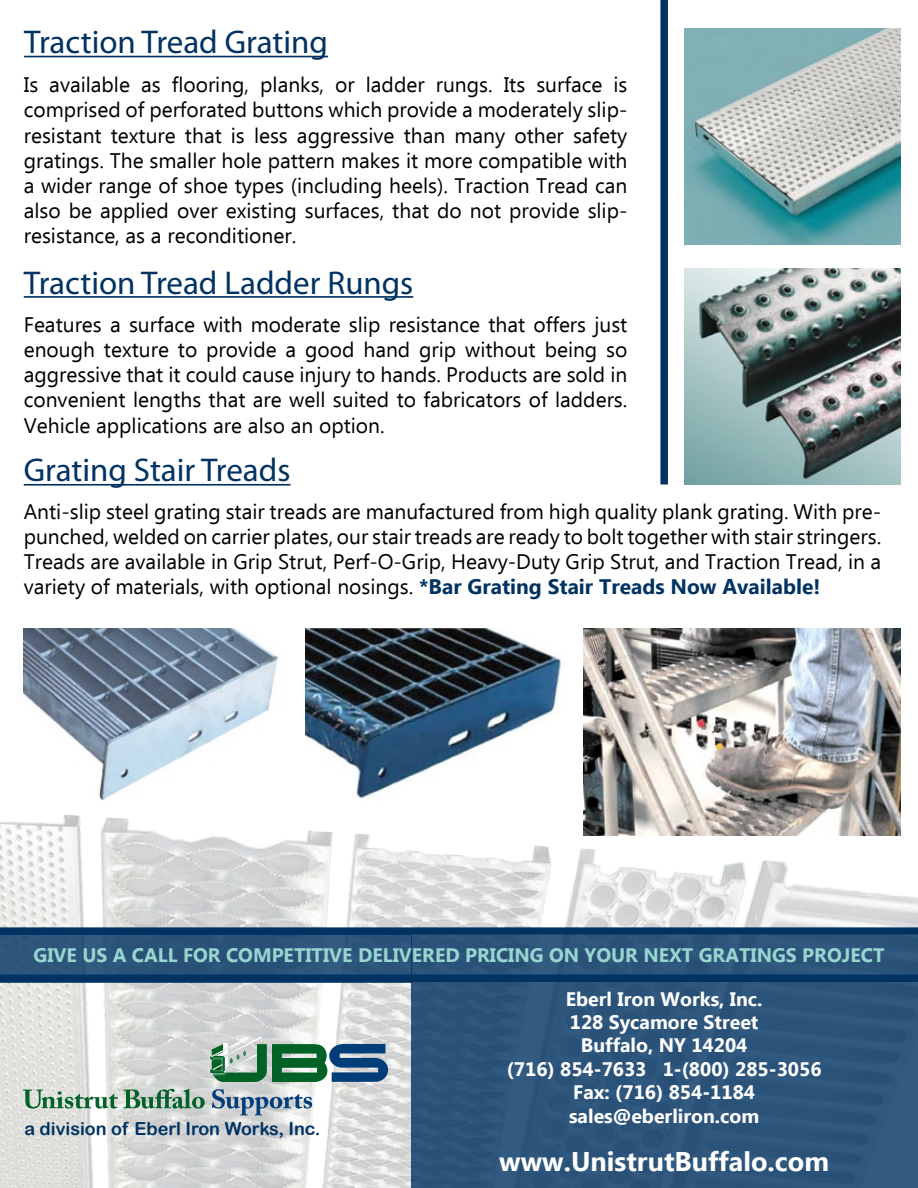
<style>
.page{position:relative;width:918px;height:1188px;background:#fff}
.page>*{position:absolute;margin:0;border:0;box-sizing:border-box;transform-origin:0 0}
.t1{font:33px "Myriad Pro";color:#003262}
.t2{font:700 27px "Ebrima";color:#fff}
.t3{font:21px/25.2px "Ebrima";color:#000;text-align:justify}
.t4{font:700 19.5px/23.4px "Ebrima";color:#fff;text-align:center}
.t5{font:700 19.5px "Microsoft Tai Le";color:#99d6d0}
.t6{font:18px "Arial Rounded MT Bold";color:#003262}
.s1{font-weight:700;color:#003262}
</style>
<div class="page">
<img style="left:0;top:810px;width:918px;height:378px">
<div style="left:411px;top:935px;width:507px;height:253px;background:#2d557b"></div>
<svg style="left:23px;top:1089px;width:182px;height:20px;background:#91b49d"></svg>
<svg style="left:212px;top:1089px;width:100px;height:26px;background:#a0b1c0"></svg>
<img style="left:207px;top:1052px;width:3px;height:25px">
<svg style="left:210px;top:1037px;width:180px;height:45px;background:#68958c"></svg>
<div style="left:0;top:927px;width:918px;height:8px;background:#003262"></div>
<img style="left:684px;top:28px;width:216px;height:216px">
<img style="left:306px;top:628px;width:259px;height:186px">
<img style="left:685px;top:269px;width:216px;height:215px">
<hr style="left:24px;top:484px;width:267px;height:2px;background:#003262">
<hr style="left:24px;top:296px;width:389px;height:2px;background:#003262">
<hr style="left:24px;top:56px;width:304px;height:1px;background:#003262">
<div style="left:660px;top:0;width:8px;height:484px;background:#003262"></div>
<img style="left:583px;top:628px;width:317px;height:207px">
<img style="left:24px;top:628px;width:259px;height:186px">
<div style="left:0;top:935px;width:411px;height:39px;background:#2c547a"></div>
<div style="left:0;top:974px;width:918px;height:8px;background:#003262"></div>
<h1 class="t1" style="left:24px;top:22px;width:305px">Traction Tread Grating</h1>
<p class="t3" style="left:24px;top:74px;width:605px">Is available as flooring, planks, or ladder rungs. Its surface is comprised of perforated buttons which provide a moderately slip&shy;resistant texture that is less aggressive than many other safety gratings. The smaller hole pattern makes it more compatible with a wider range of shoe types (including heels). Traction Tread can also be applied over existing surfaces, that do not provide slip&shy;resistance, as a reconditioner.</p>
<h1 class="t1" style="left:24px;top:262px;width:391px">Traction Tread Ladder Rungs</h1>
<p class="t3" style="left:24px;top:313px;width:605px">Features a surface with moderate slip resistance that offers just enough texture to provide a good hand grip without being so aggressive that it could cause injury to hands. Products are sold in convenient lengths that are well suited to fabricators of ladders.<br>Vehicle applications are also an option.</p>
<h1 class="t1" style="left:24px;top:450px;width:268px">Grating Stair Treads</h1>
<p class="t3" style="left:24px;top:500px;width:859px">Anti-slip steel grating stair treads are manufactured from high quality plank grating. With pre&shy;punched, welded on carrier plates, our stair treads are ready to bolt together with stair stringers.<br>Treads are available in Grip Strut, Perf-O-Grip, Heavy-Duty Grip Strut, and Traction Tread, in a variety of materials, with optional nosings. <span class="s1">*Bar Grating Stair Treads Now Available!</span></p>
<p class="t5" style="left:34px;top:944px;width:852px">GIVE US A CALL FOR COMPETITIVE DELIVERED PRICING ON YOUR NEXT GRATINGS PROJECT</p>
<p class="t6" style="left:24px;top:1118px;width:298px">a division of Eberl Iron Works, Inc.</p>
<p class="t4" style="left:507px;top:988px;width:316px">Eberl Iron Works, Inc.<br>128 Sycamore Street<br>Buffalo, NY 14204<br>(716) 854-7633 1-(800) 285-3056<br>Fax: (716) 854-1184 sales@eberliron.com</p>
<p class="t2" style="left:499px;top:1141px;width:331px">www.UnistrutBuffalo.com</p>
</div>
